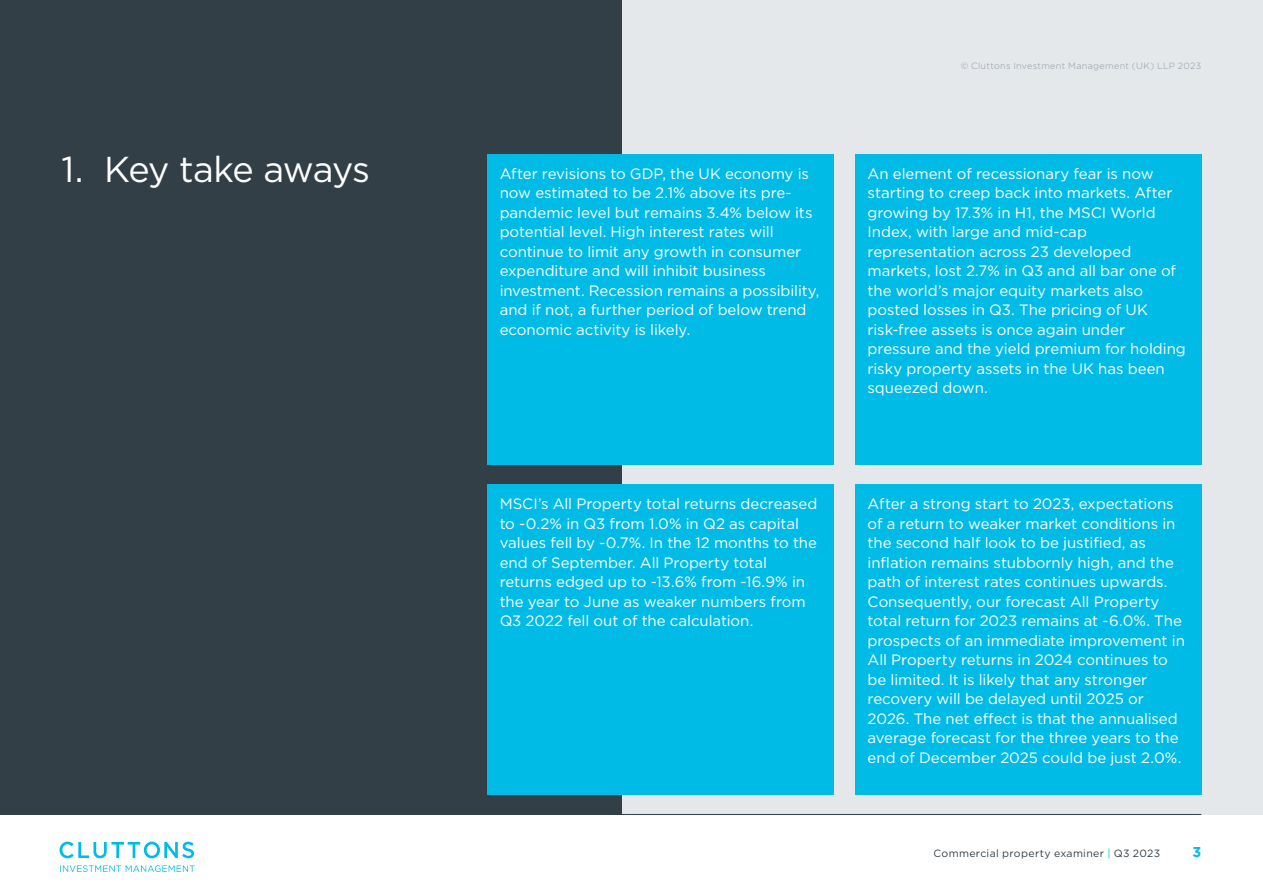
<style>
.page{position:relative;width:1263px;height:893px;background:#fff}
.page>*{position:absolute;margin:0;border:0;box-sizing:border-box;transform-origin:0 0}
.t1{font:36px "Gotham";letter-spacing:-.04em;color:#fff}
.t2{font:15px/19.5px "Gotham";letter-spacing:-.005em;color:#fff}
.t3{font:700 14.25px "Gotham";color:#00bbe6}
.t4{font:10.5px "Gotham";letter-spacing:.035em;color:#333f47}
.t5{font:300 9px "Gotham";letter-spacing:.04em;color:#8e99a2}
.s1{color:#00bbe6}
</style>
<div class="page">
<div style="left:0;top:0;width:1263px;height:814px;background:#e5e8eb"></div>
<div style="left:0;top:0;width:622px;height:814px;background:#333f47"></div>
<div style="left:855px;top:154px;width:346px;height:311px;background:#00bbe6"></div>
<div style="left:855px;top:484px;width:346px;height:311px;background:#00bbe6"></div>
<div style="left:487px;top:154px;width:346px;height:311px;background:#00bbe6"></div>
<div style="left:487px;top:484px;width:346px;height:311px;background:#00bbe6"></div>
<svg style="left:60px;top:842px;width:134px;height:16px"></svg>
<svg style="left:60px;top:865px;width:135px;height:7px"></svg>
<hr style="left:62px;top:814px;width:1139px;height:1px;background:#333f47">
<h1 class="t1" style="left:62px;top:146px;width:310px">1. Key take aways</h1>
<p class="t2" style="left:500px;top:164px;width:321px">After revisions to GDP, the UK economy is now estimated to be 2.1% above its pre&shy;pandemic level but remains 3.4% below its potential level. High interest rates will continue to limit any growth in consumer expenditure and will inhibit business investment. Recession remains a possibility, and if not, a further period of below trend economic activity is likely.</p>
<p class="t2" style="left:500px;top:494px;width:319px">MSCI’s All Property total returns decreased to -0.2% in Q3 from 1.0% in Q2 as capital values fell by -0.7%. In the 12 months to the end of September. All Property total returns edged up to -13.6% from -16.9% in the year to June as weaker numbers from Q3 2022 fell out of the calculation.</p>
<p class="t5" style="left:961px;top:60px;width:242px">© Cluttons Investment Management (UK) LLP 2023</p>
<p class="t2" style="left:867px;top:164px;width:320px">An element of recessionary fear is now starting to creep back into markets. After growing by 17.3% in H1, the MSCI World Index, with large and mid-cap representation across 23 developed markets, lost 2.7% in Q3 and all bar one of the world’s major equity markets also posted losses in Q3. The pricing of UK risk-free assets is once again under pressure and the yield premium for holding risky property assets in the UK has been squeezed down.</p>
<p class="t2" style="left:867px;top:494px;width:319px">After a strong start to 2023, expectations of a return to weaker market conditions in the second half look to be justified, as inflation remains stubbornly high, and the path of interest rates continues upwards.<br>Consequently, our forecast All Property total return for 2023 remains at -6.0%. The prospects of an immediate improvement in All Property returns in 2024 continues to be limited. It is likely that any stronger recovery will be delayed until 2025 or 2026. The net effect is that the annualised average forecast for the three years to the end of December 2025 could be just 2.0%.</p>
<p class="t4" style="left:933px;top:846px;width:228px">Commercial property examiner <span class="s1">|</span> Q3 2023</p>
<p class="t3" style="left:1192px;top:842px;width:10px">3</p>
</div>
